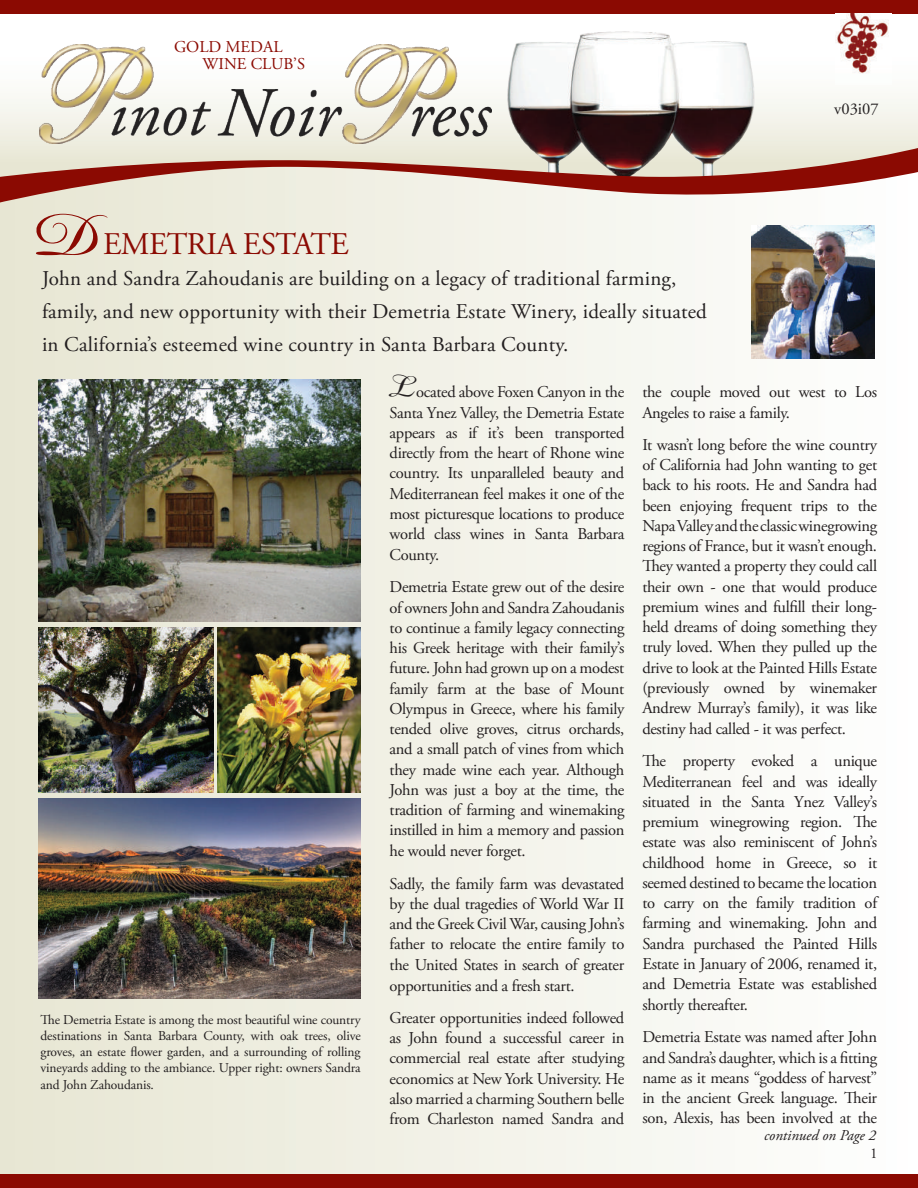
<style>
.page{position:relative;width:918px;height:1188px;background:#fff}
.page>*{position:absolute;margin:0;border:0;box-sizing:border-box;transform-origin:0 0}
.t1{font:italic 96px "Bickham Script Pro";color:#8b0a02}
.t2{font:italic 48px "Bickham Script Pro";color:#231f20}
.t3{font:31.5px "Adobe Garamond Pro";letter-spacing:-.02em;color:#8b0a02}
.t4{font:21px/33px "Adobe Garamond Pro";letter-spacing:.01em;color:#231f20}
.t5{font:16.5px/20.2px "Adobe Garamond Pro";letter-spacing:-.02em;color:#231f20;text-align:justify}
.t6{font:16.5px/16.5px "Adobe Garamond Pro";color:#8b0a02}
.t7{font:italic 15px "Adobe Garamond Pro";color:#231f20}
.t8{font:15px "Adobe Garamond Pro";color:#231f20}
.t9{font:13.5px/16.2px "Adobe Garamond Pro";letter-spacing:-.01em;color:#231f20;text-align:justify}
</style>
<div class="page">
<div style="left:0;top:136px;width:918px;height:1040px;background:linear-gradient(to right,#e6e5d1,#fefefe)"></div>
<div style="left:0;top:1174px;width:918px;height:14px;background:#8b0a02"></div>
<svg style="left:0;top:96px;width:918px;height:52px"></svg>
<img style="left:496px;top:31px;width:263px;height:117px">
<img style="left:40px;top:44px;width:451px;height:100px">
<svg style="left:0;top:148px;width:918px;height:54px;background:#cca79c"></svg>
<div style="left:0;top:0;width:918px;height:14px;background:#8b0a02"></div>
<img style="left:835px;top:14px;width:54px;height:60px">
<img style="left:218px;top:627px;width:143px;height:165px">
<img style="left:38px;top:627px;width:175px;height:165px">
<img style="left:38px;top:379px;width:323px;height:242px">
<img style="left:38px;top:798px;width:323px;height:200px">
<img style="left:751px;top:225px;width:123px;height:133px">
<p class="t6" style="left:203px;top:40px;width:104px;text-indent:-29px">GOLD MEDAL<br>WINE CLUB’S</p>
<h1 class="t1" style="left:40px;top:165px;width:148px">D</h1>
<h3 class="t3" style="left:103px;top:225px;width:247px">EMETRIA ESTATE</h3>
<p class="t4" style="left:42px;top:263px;width:666px">John and Sandra Zahoudanis are building on a legacy of traditional farming, family, and new opportunity with their Demetria Estate Winery, ideally situated in California’s esteemed wine country in Santa Barbara County.</p>
<p class="t5" style="left:834px;top:99px;width:46px">v03i07</p>
<p class="t9" style="left:40px;top:1012px;width:322px">The Demetria Estate is among the most beautiful wine country destinations in Santa Barbara County, with oak trees, olive groves, an estate flower garden, and a surrounding of rolling vineyards adding to the ambiance. Upper right: owners Sandra and John Zahoudanis.</p>
<h2 class="t2" style="left:387px;top:352px;width:71px">L</h2>
<p class="t5" style="left:390px;top:383px;width:236px;text-indent:27px">ocated above Foxen Canyon in the Santa Ynez Valley, the Demetria Estate appears as if it’s been transported directly from the heart of Rhone wine country. Its unparalleled beauty and Mediterranean feel makes it one of the most picturesque locations to produce world class wines in Santa Barbara County.</p>
<p class="t5" style="left:390px;top:578px;width:236px">Demetria Estate grew out of the desire of owners John and Sandra Zahoudanis to continue a family legacy connecting his Greek heritage with their family’s future. John had grown up on a modest family farm at the base of Mount Olympus in Greece, where his family tended olive groves, citrus orchards, and a small patch of vines from which they made wine each year. Although John was just a boy at the time, the tradition of farming and winemaking instilled in him a memory and passion he would never forget.</p>
<p class="t5" style="left:390px;top:874px;width:236px">Sadly, the family farm was devastated by the dual tragedies of World War II and the Greek Civil War, causing John’s father to relocate the entire family to the United States in search of greater opportunities and a fresh start.</p>
<p class="t5" style="left:390px;top:1008px;width:236px">Greater opportunities indeed followed as John found a successful career in commercial real estate after studying economics at New York University. He also married a charming Southern belle from Charleston named Sandra and</p>
<p class="t5" style="left:642px;top:383px;width:236px">the couple moved out west to Los<br>Angeles to raise a family.</p>
<p class="t5" style="left:642px;top:435px;width:236px">It wasn’t long before the wine country of California had John wanting to get back to his roots. He and Sandra had been enjoying frequent trips to the Napa Valley and the classic winegrowing regions of France, but it wasn’t enough.<br>They wanted a property they could call their own - one that would produce premium wines and fulfill their long&shy;held dreams of doing something they truly loved. When they pulled up the drive to look at the Painted Hills Estate (previously owned by winemaker Andrew Murray’s family), it was like destiny had called - it was perfect.</p>
<p class="t5" style="left:642px;top:752px;width:236px">The property evoked a unique Mediterranean feel and was ideally situated in the Santa Ynez Valley’s premium winegrowing region. The estate was also reminiscent of John’s childhood home in Greece, so it seemed destined to became the location to carry on the family tradition of farming and winemaking. John and Sandra purchased the Painted Hills Estate in January of 2006, renamed it, and Demetria Estate was established shortly thereafter.</p>
<p class="t5" style="left:642px;top:1028px;width:236px">Demetria Estate was named after John and Sandra’s daughter, which is a fitting name as it means “goddess of harvest” in the ancient Greek language. Their son, Alexis, has been involved at the</p>
<p class="t7" style="left:764px;top:1126px;width:113px">continued on Page 2</p>
<p class="t8" style="left:870px;top:1145px;width:9px">1</p>
</div>
